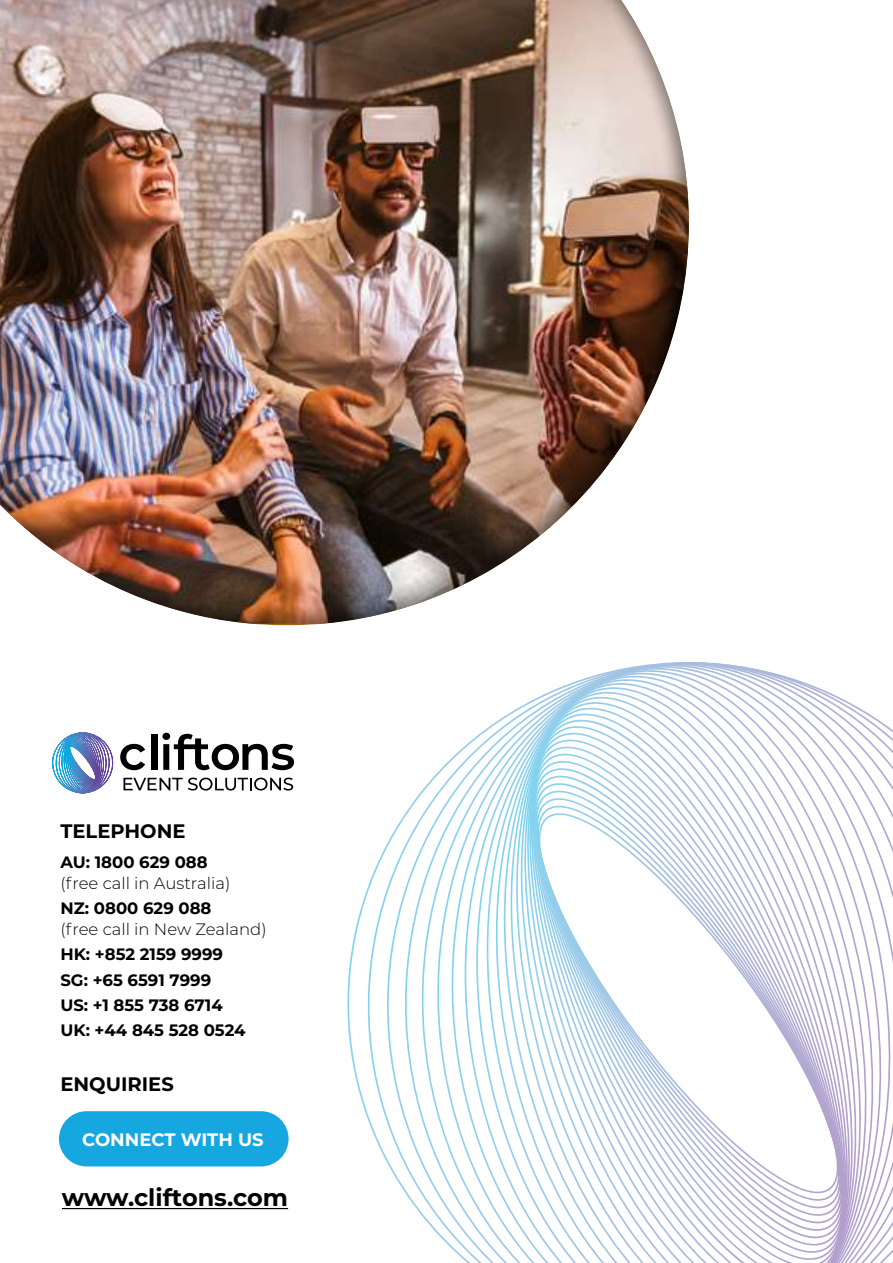
<style>
.page{position:relative;width:893px;height:1263px;background:#fff}
.page>*{position:absolute;margin:0;border:0;box-sizing:border-box;transform-origin:0 0}
.t1{font:700 24px "Montserrat";color:#000}
.t2{font:700 19.5px "Montserrat";color:#000}
.t3{font:700 18px "Montserrat";color:#fff}
.t4{font:700 16.5px/25.2px "Montserrat";color:#000}
.t5{font:300 16.5px "Montserrat";color:#000}
</style>
<div class="page">
<svg style="left:52px;top:732px;width:62px;height:62px"></svg>
<svg style="left:120px;top:744px;width:25px;height:26px"></svg>
<div style="left:151px;top:734px;width:6px;height:36px;background:#000"></div>
<svg style="left:162px;top:733px;width:132px;height:37px"></svg>
<svg style="left:123px;top:778px;width:170px;height:12px"></svg>
<div style="left:0;top:0;width:701px;height:626px;background:#000;opacity:.45"></div>
<svg style="left:347px;top:662px;width:546px;height:601px"></svg>
<div style="left:59px;top:1111px;width:230px;height:55px;background:#17a7e0;border-radius:28px"></div>
<hr style="left:62px;top:1208px;width:226px;height:1px;background:#000">
<p class="t2" style="left:60px;top:817px;width:127px">TELEPHONE</p>
<p class="t4" style="left:60px;top:849px;width:149px">AU: 1800 629 088</p>
<p class="t5" style="left:60px;top:872px;width:171px">(free call in Australia)</p>
<p class="t4" style="left:60px;top:895px;width:153px">NZ: 0800 629 088</p>
<p class="t5" style="left:60px;top:918px;width:208px">(free call in New Zealand)</p>
<p class="t4" style="left:60px;top:941px;width:187px">HK: +852 2159 9999<br>SG: +65 6591 7999<br>US: +1 855 738 6714<br>UK: +44 845 528 0524</p>
<p class="t2" style="left:60px;top:1070px;width:115px">ENQUIRIES</p>
<p class="t3" style="left:82px;top:1127px;width:183px">CONNECT WITH US</p>
<h1 class="t1" style="left:62px;top:1180px;width:228px">www.cliftons.com</h1>
</div>
